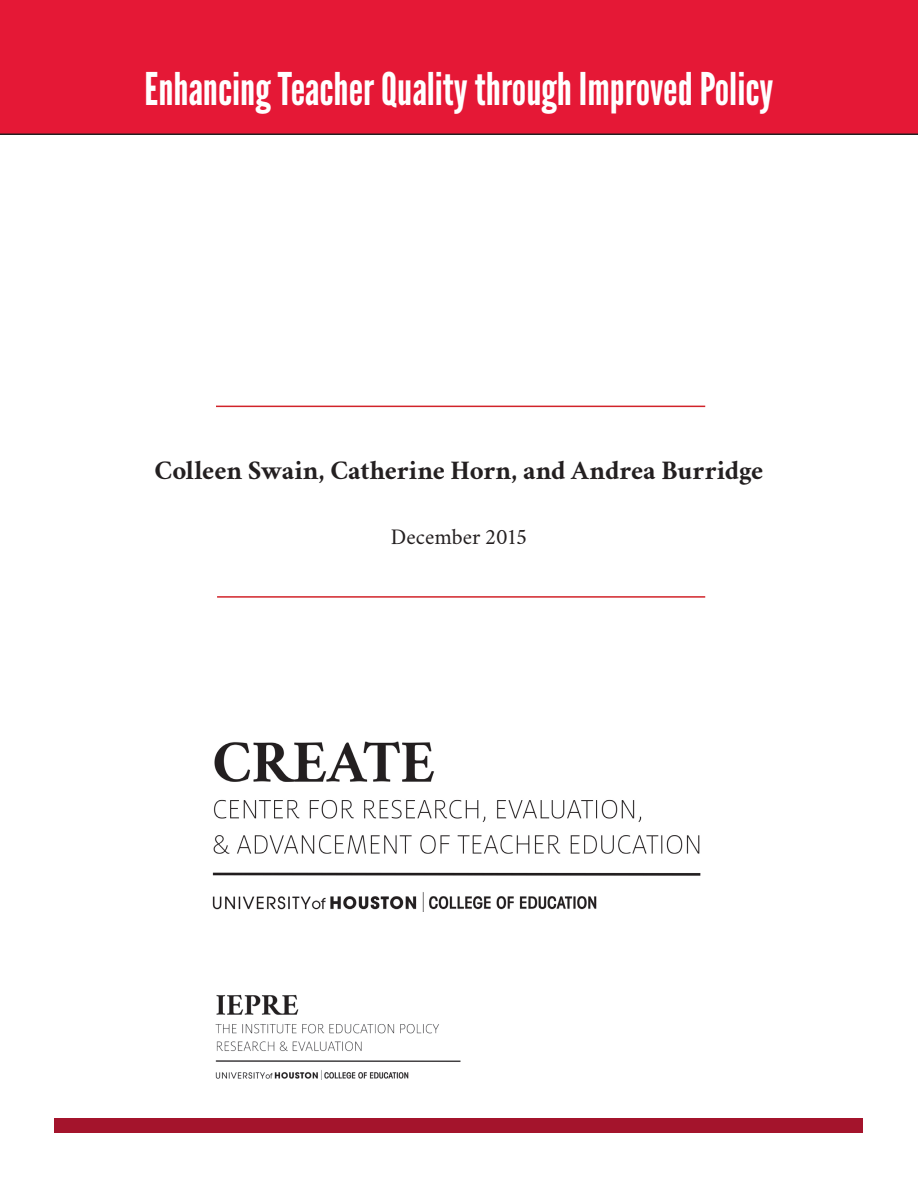
<style>
.page{position:relative;width:918px;height:1188px;background:#fff}
.page>*{position:absolute;margin:0;border:0;box-sizing:border-box;transform-origin:0 0}
.t1{font:45px "League Gothic";color:#fff}
.t2{font:700 27px "Crimson";letter-spacing:-.005em;color:#231f20}
.t3{font:22.5px "Crimson";letter-spacing:-.005em;color:#231f20}
</style>
<div class="page">
<div style="left:0;top:0;width:918px;height:135px;background:#e51836"></div>
<img style="left:212px;top:741px;width:489px;height:171px">
<hr style="left:217px;top:596px;width:488px;height:2px;background:#d1232a">
<hr style="left:216px;top:406px;width:489px;height:1px;background:#d1232a">
<div style="left:55px;top:1119px;width:808px;height:14px;background:#a4142c"></div>
<img style="left:215px;top:994px;width:246px;height:86px">
<p class="t1" style="left:145px;top:63px;width:630px">Enhancing Teacher Quality through Improved Policy</p>
<p class="t2" style="left:155px;top:450px;width:610px">Colleen Swain, Catherine Horn, and Andrea Burridge</p>
<p class="t3" style="left:391px;top:519px;width:138px">December 2015</p>
</div>
